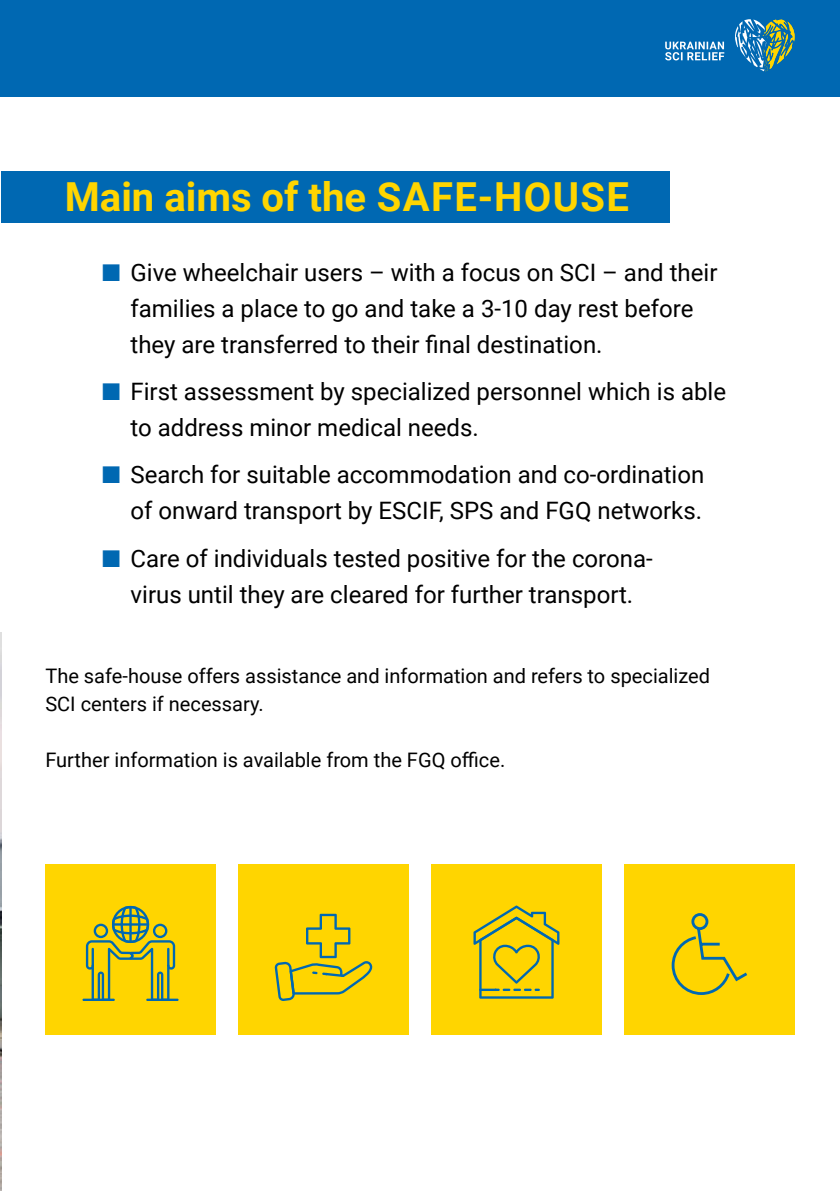
<style>
.page{position:relative;width:840px;height:1191px;background:#fff}
.page>*{position:absolute;margin:0;border:0;box-sizing:border-box;transform-origin:0 0}
.t1{font:700 40px "Roboto";color:#ffd500}
.t2{font:24px/36px "Roboto";color:#000}
.t3{font:20px/28px "Roboto";color:#000}
.s1{color:#0068b2}
</style>
<div class="page">
<div style="left:0;top:0;width:839px;height:96px;background:#0068b2"></div>
<svg style="left:665px;top:42px;width:58px;height:18px"></svg>
<svg style="left:735px;top:19px;width:59px;height:52px"></svg>
<img style="left:0;top:632px;width:1px;height:559px">
<div style="left:1px;top:171px;width:668px;height:51px;background:#0068b2"></div>
<div style="left:45px;top:865px;width:170px;height:170px;background:#ffd500"></div>
<div style="left:238px;top:865px;width:170px;height:170px;background:#ffd500"></div>
<div style="left:431px;top:865px;width:170px;height:170px;background:#ffd500"></div>
<div style="left:624px;top:865px;width:170px;height:170px;background:#ffd500"></div>
<svg style="left:274px;top:913px;width:98px;height:88px"></svg>
<hr style="left:82px;top:998px;width:33px;height:3px;background:#0068b2">
<hr style="left:146px;top:998px;width:32px;height:3px;background:#0068b2">
<svg style="left:86px;top:905px;width:89px;height:96px"></svg>
<hr style="left:129px;top:906px;width:3px;height:37px;background:#0068b2">
<hr style="left:112px;top:923px;width:37px;height:2px;background:#0068b2">
<svg style="left:473px;top:905px;width:86px;height:93px"></svg>
<hr style="left:479px;top:988px;width:17px;height:3px;background:#0068b2">
<svg style="left:671px;top:913px;width:77px;height:82px"></svg>
<h1 class="t1" style="left:65px;top:168px;width:565px">Main aims of the SAFE-HOUSE</h1>
<p class="t2" style="left:130px;top:253px;width:588px;text-indent:-28px"><span class="s1">■</span> Give wheelchair users – with a focus on SCI – and their families a place to go and take a 3-10 day rest before they are transferred to their final destination.</p>
<p class="t2" style="left:130px;top:372px;width:596px;text-indent:-28px"><span class="s1">■</span> First assessment by specialized personnel which is able to address minor medical needs.</p>
<p class="t2" style="left:102px;top:456px;width:603px;text-align:right"><span class="s1">■</span> Search for suitable accommodation and co-ordination of onward transport by ESCIF, SPS and FGQ networks.</p>
<p class="t2" style="left:102px;top:539px;width:552px;text-align:center"><span class="s1">■</span> Care of individuals tested positive for the corona&shy;virus until they are cleared for further transport.</p>
<p class="t3" style="left:45px;top:661px;width:665px">The safe-house offers assistance and information and refers to specialized<br>SCI centers if necessary.</p>
<p class="t3" style="left:45px;top:745px;width:461px">Further information is available from the FGQ office.</p>
</div>
